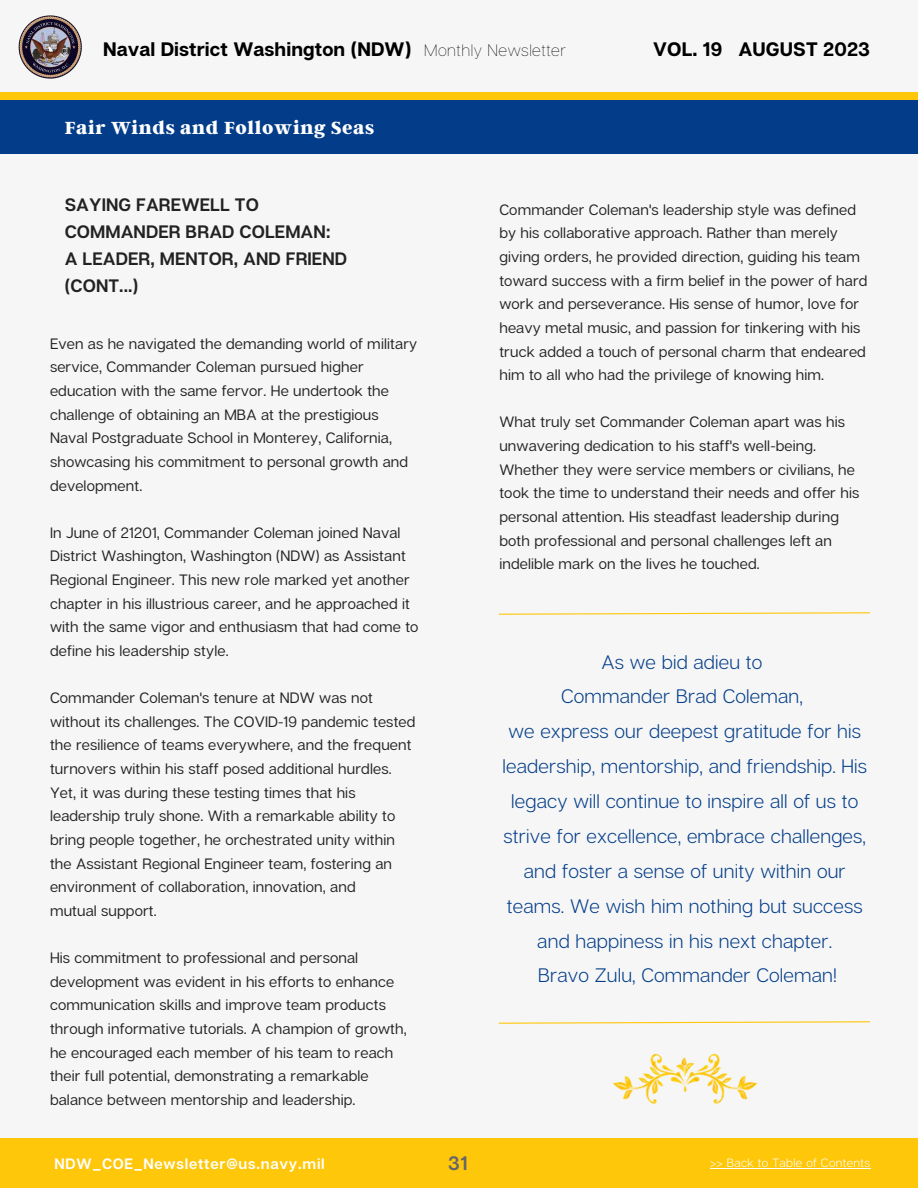
<style>
.page{position:relative;width:918px;height:1188px;background:#f6f6f6}
.page>*{position:absolute;margin:0;border:0;box-sizing:border-box;transform-origin:0 0}
.t1{font:300 19.5px/34.8px "Articulat CF";letter-spacing:.01em;color:#033d89;text-align:center}
.t2{font:700 19.5px "Articulat CF";letter-spacing:.005em;color:#000}
.t3{font:800 19.5px "Argent CF";letter-spacing:.03em;color:#fff}
.t4{font:600 19.5px "Articulat CF";color:#65656a}
.t5{font:600 18px "Articulat CF";letter-spacing:.005em;color:#222}
.t6{font:100 16.5px "Articulat CF";letter-spacing:.03em;color:#000}
.t7{font:15px/23.7px "Articulat CF";letter-spacing:.01em;color:#222}
.t8{font:600 15px "Articulat CF";letter-spacing:.05em;color:#fff}
.t9{font:300 12px "Articulat CF";letter-spacing:.03em;color:#fff}
</style>
<div class="page">
<img style="left:18px;top:15px;width:64px;height:64px">
<div style="left:0;top:100px;width:918px;height:54px;background:#033d89"></div>
<div style="left:0;top:92px;width:918px;height:8px;background:#ffc709"></div>
<div style="left:0;top:1139px;width:918px;height:49px;background:#ffc709"></div>
<hr style="left:710px;top:1168px;width:161px;height:1px;background:#fff">
<svg style="left:498px;top:612px;width:373px;height:3px"></svg>
<svg style="left:498px;top:1021px;width:373px;height:3px"></svg>
<img style="left:612px;top:1053px;width:146px;height:51px">
<p class="t2" style="left:103px;top:37px;width:310px">Naval District Washington (NDW)</p>
<p class="t6" style="left:424px;top:40px;width:143px">Monthly Newsletter</p>
<p class="t3" style="left:65px;top:115px;width:311px">Fair Winds and Following Seas</p>
<p class="t2" style="left:653px;top:37px;width:219px">VOL. 19 AUGUST 2023</p>
<p class="t5" style="left:65px;top:193px;width:196px">SAYING FAREWELL TO</p>
<p class="t5" style="left:65px;top:220px;width:268px">COMMANDER BRAD COLEMAN:</p>
<p class="t5" style="left:65px;top:247px;width:284px">A LEADER, MENTOR, AND FRIEND</p>
<p class="t5" style="left:65px;top:274px;width:75px">(CONT...)</p>
<p class="t7" style="left:50px;top:331px;width:369px">Even as he navigated the demanding world of military service, Commander Coleman pursued higher education with the same fervor. He undertook the challenge of obtaining an MBA at the prestigious Naval Postgraduate School in Monterey, California, showcasing his commitment to personal growth and development.</p>
<p class="t7" style="left:50px;top:520px;width:370px">In June of 21201, Commander Coleman joined Naval District Washington, Washington (NDW) as Assistant Regional Engineer. This new role marked yet another chapter in his illustrious career, and he approached it with the same vigor and enthusiasm that had come to define his leadership style.</p>
<p class="t7" style="left:50px;top:686px;width:367px">Commander Coleman's tenure at NDW was not without its challenges. The COVID-19 pandemic tested the resilience of teams everywhere, and the frequent turnovers within his staff posed additional hurdles.<br>Yet, it was during these testing times that his leadership truly shone. With a remarkable ability to bring people together, he orchestrated unity within the Assistant Regional Engineer team, fostering an environment of collaboration, innovation, and</p>
<p class="t7" style="left:50px;top:898px;width:108px">mutual support.</p>
<p class="t7" style="left:50px;top:946px;width:358px">His commitment to professional and personal development was evident in his efforts to enhance communication skills and improve team products through informative tutorials. A champion of growth, he encouraged each member of his team to reach their full potential, demonstrating a remarkable balance between mentorship and leadership.</p>
<p class="t7" style="left:499px;top:197px;width:370px">Commander Coleman's leadership style was defined by his collaborative approach. Rather than merely giving orders, he provided direction, guiding his team toward success with a firm belief in the power of hard work and perseverance. His sense of humor, love for heavy metal music, and passion for tinkering with his truck added a touch of personal charm that endeared him to all who had the privilege of knowing him.</p>
<p class="t7" style="left:499px;top:410px;width:361px">What truly set Commander Coleman apart was his unwavering dedication to his staff's well-being.<br>Whether they were service members or civilians, he took the time to understand their needs and offer his personal attention. His steadfast leadership during both professional and personal challenges left an indelible mark on the lives he touched.</p>
<p class="t1" style="left:602px;top:644px;width:162px">As we bid adieu to</p>
<p class="t1" style="left:561px;top:679px;width:244px">Commander Brad Coleman,</p>
<p class="t1" style="left:503px;top:713px;width:366px">we express our deepest gratitude for his leadership, mentorship, and friendship. His legacy will continue to inspire all of us to strive for excellence, embrace challenges, and foster a sense of unity within our teams. We wish him nothing but success and happiness in his next chapter.</p>
<p class="t1" style="left:538px;top:958px;width:301px">Bravo Zulu, Commander Coleman!</p>
<p class="t4" style="left:448px;top:1151px;width:21px">31</p>
<p class="t8" style="left:54px;top:1154px;width:272px">NDW_COE_Newsletter@us.navy.mil</p>
<p class="t9" style="left:710px;top:1155px;width:162px">&gt;&gt; Back to Table of Contents</p>
</div>
